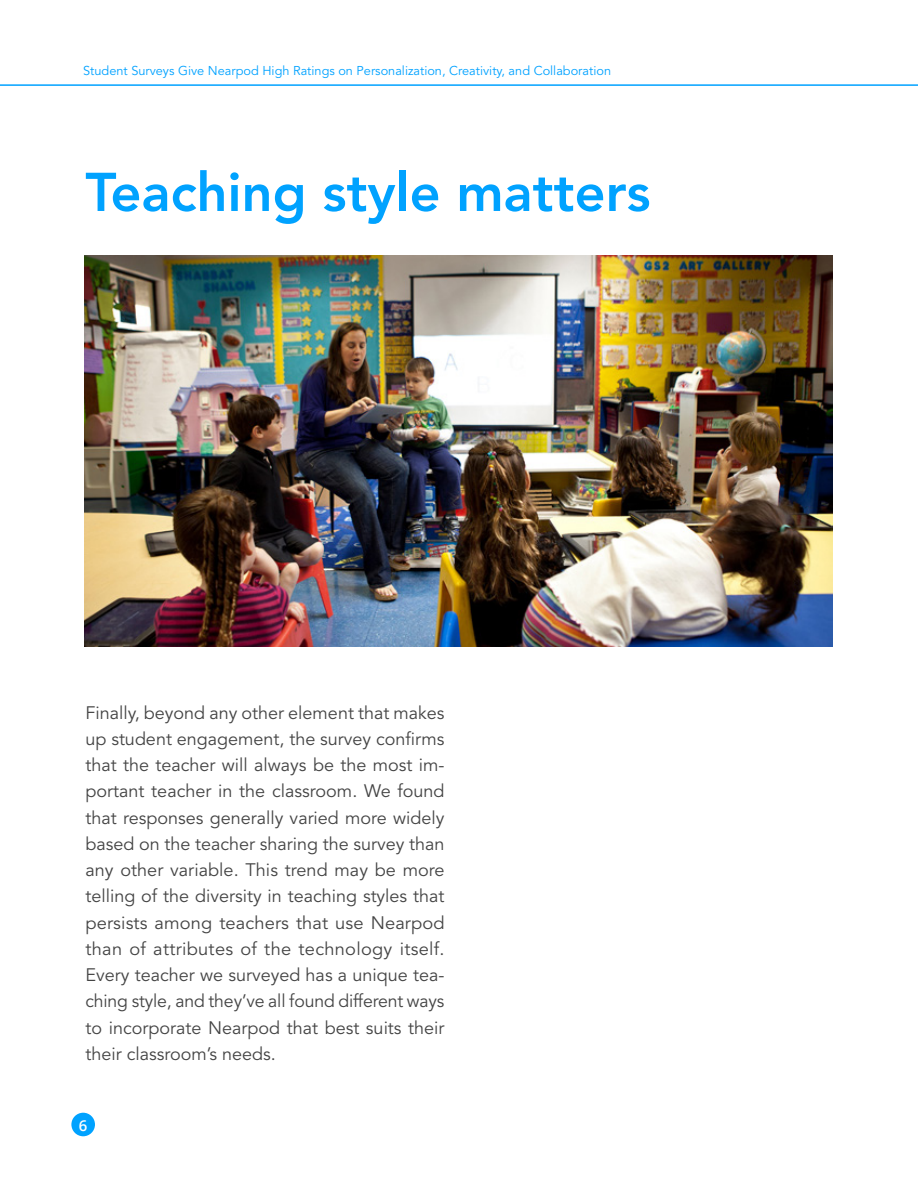
<style>
.page{position:relative;width:918px;height:1188px;background:#fff}
.page>*{position:absolute;margin:0;border:0;box-sizing:border-box;transform-origin:0 0}
.t1{font:800 54px "Avenir LT Std";color:#00a2ff}
.parrafo{font:18px/26.2px "Avenir LT Std";color:#444;text-align:justify}
.t2{font:600 15px "Open Sans";color:#fff}
.t3{font:12.75px "Avenir LT Std";color:#00a2ff}
</style>
<div class="page">
<hr style="left:0;top:84px;width:918px;height:2px;background:#00a2ff">
<div style="left:71px;top:1113px;width:24px;height:23px;background:#00a2ff;border-radius:50%"></div>
<img style="left:84px;top:256px;width:749px;height:390px">
<p class="t3" style="left:83px;top:64px;width:529px">Student Surveys Give Nearpod High Ratings on Personalization, Creativity, and Collaboration</p>
<p class="t1" style="left:85px;top:160px;width:567px">Teaching style matters</p>
<p class="parrafo" style="left:85px;top:700px;width:361px">Finally, beyond any other element that makes up student engagement, the survey confirms that the teacher will always be the most im&shy;portant teacher in the classroom. We found that responses generally varied more widely based on the teacher sharing the survey than any other variable. This trend may be more telling of the diversity in teaching styles that persists among teachers that use Nearpod than of attributes of the technology itself.<br>Every teacher we surveyed has a unique tea&shy;ching style, and they’ve all found different ways to incorporate Nearpod that best suits their their classroom’s needs.</p>
<p class="t2" style="left:79px;top:1115px;width:10px">6</p>
</div>
